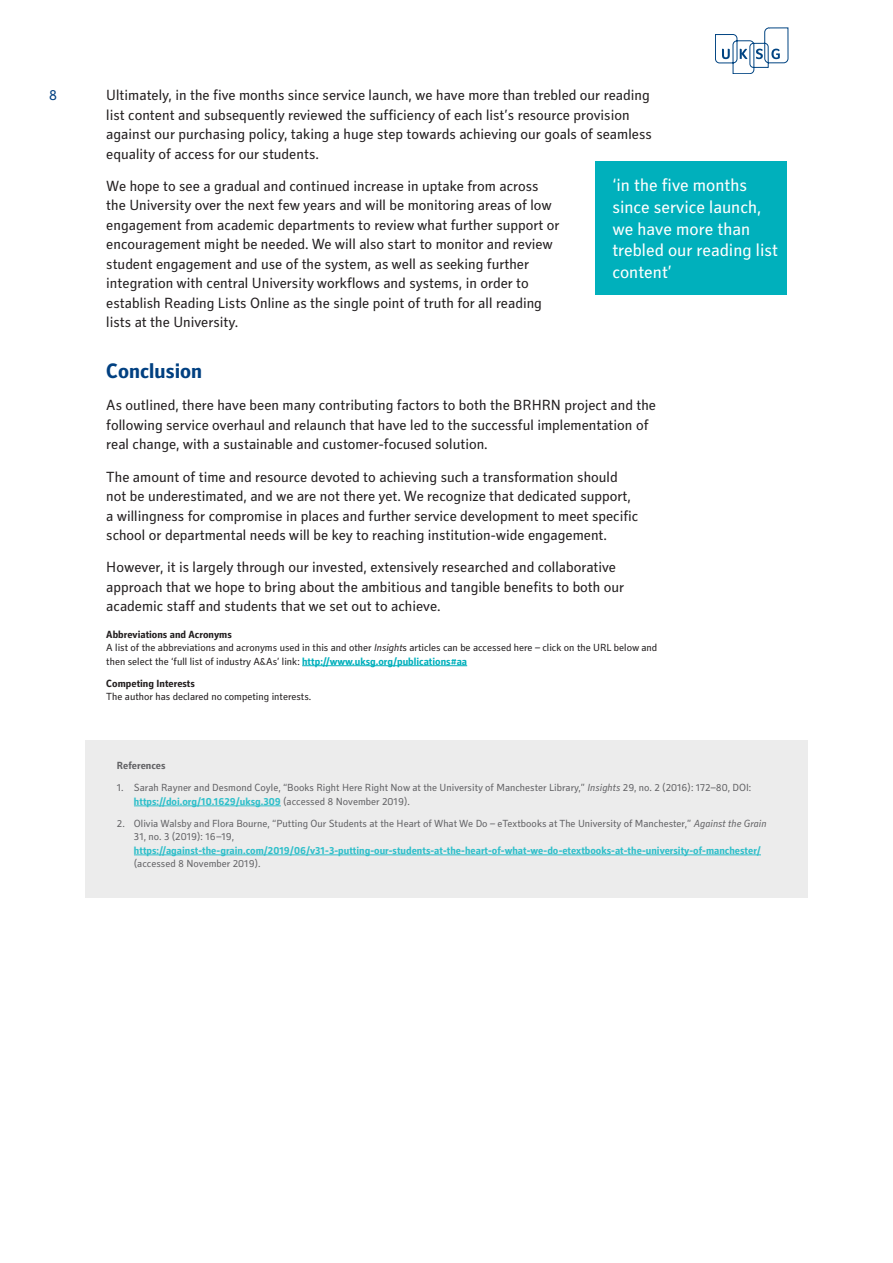
<style>
.page{position:relative;width:893px;height:1263px;background:#fff}
.page>*{position:absolute;margin:0;border:0;box-sizing:border-box;transform-origin:0 0}
.A-Style_Heading{font:700 21px "Secca Std";color:#014081}
.Stand_out_quote{font:18px/21.6px "Secca Std";color:#fff}
.Body{font:15px/19.5px "Secca Std";color:#231f20}
.t1{font:15px "Secca Std";color:#014081}
.Reference_List{font:10.5px/13.5px "Secca Std";color:#636366}
.Reference_List-2{font:10.5px/13.5px "Secca Std";color:#231f20}
.Reference_List-3{font:700 10.5px "Secca Std";color:#231f20}
.Reference_List-4{font:700 10.5px "Secca Std";color:#636366}
.s1{font-style:italic}
.s2{font-weight:700;color:#00b0bc}
.s3{font-weight:700;color:#2fbfca}
</style>
<div class="page">
<svg style="left:715px;top:28px;width:73px;height:46px"></svg>
<hr style="left:302px;top:665px;width:165px;height:1px;background:#00b0bc">
<div style="left:595px;top:161px;width:192px;height:134px;background:#00b0bc"></div>
<div style="left:85px;top:740px;width:723px;height:158px;background:#ececec"></div>
<hr style="left:134px;top:805px;width:147px;height:1px;background:#2fbfca">
<hr style="left:134px;top:855px;width:627px;height:1px;background:#2fbfca">
<p class="t1" style="left:49px;top:87px;width:10px">8</p>
<p class="Body" style="left:106px;top:86px;width:547px">Ultimately, in the five months since service launch, we have more than trebled our reading list content and subsequently reviewed the sufficiency of each list’s resource provision against our purchasing policy, taking a huge step towards achieving our goals of seamless equality of access for our students.</p>
<p class="Body" style="left:106px;top:177px;width:455px">We hope to see a gradual and continued increase in uptake from across the University over the next few years and will be monitoring areas of low engagement from academic departments to review what further support or encouragement might be needed. We will also start to monitor and review student engagement and use of the system, as well as seeking further integration with central University workflows and systems, in order to establish Reading Lists Online as the single point of truth for all reading lists at the University.</p>
<p class="A-Style_Heading" style="left:106px;top:359px;width:97px">Conclusion</p>
<p class="Body" style="left:106px;top:396px;width:551px">As outlined, there have been many contributing factors to both the BRHRN project and the following service overhaul and relaunch that have led to the successful implementation of real change, with a sustainable and customer-focused solution.</p>
<p class="Body" style="left:106px;top:467px;width:533px">The amount of time and resource devoted to achieving such a transformation should not be underestimated, and we are not there yet. We recognize that dedicated support, a willingness for compromise in places and further service development to meet specific school or departmental needs will be key to reaching institution-wide engagement.</p>
<p class="Body" style="left:106px;top:558px;width:519px">However, it is largely through our invested, extensively researched and collaborative approach that we hope to bring about the ambitious and tangible benefits to both our academic staff and students that we set out to achieve.</p>
<p class="Reference_List-3" style="left:106px;top:628px;width:127px">Abbreviations and Acronyms</p>
<p class="Reference_List-2" style="left:106px;top:641px;width:552px">A list of the abbreviations and acronyms used in this and other <span class="s1">Insight</span>s articles can be accessed here – click on the URL below and then select the ‘full list of industry A&amp;As’ link: <span class="s2">http://www.uksg.org/publications#aa</span></p>
<p class="Reference_List-3" style="left:106px;top:677px;width:90px">Competing Interests</p>
<p class="Reference_List-2" style="left:106px;top:690px;width:206px">The author has declared no competing interests.</p>
<p class="Stand_out_quote" style="left:612px;top:175px;width:167px">‘in the five months since service launch, we have more than trebled our reading list content’</p>
<p class="Reference_List-4" style="left:117px;top:760px;width:50px">References</p>
<p class="Reference_List" style="left:134px;top:781px;width:619px;text-indent:-17px">1. Sarah Rayner and Desmond Coyle, “Books Right Here Right Now at the University of Manchester Library,” <span class="s1">Insights</span> 29, no. 2 (2016): 172–80, DOI: <span class="s3">https://doi.org/10.1629/uksg.309</span> (accessed 8 November 2019).</p>
<p class="Reference_List" style="left:134px;top:817px;width:634px;text-indent:-17px">2. Olivia Walsby and Flora Bourne, “Putting Our Students at the Heart of What We Do – eTextbooks at The University of Manchester,” <span class="s1">Against the Grain </span>31, no. 3 (2019): 16–19, <span class="s3">https://against-the-grain.com/2019/06/v31-3-putting-our-students-at-the-heart-of-what-we-do-etextbooks-at-the-university-of-manchester/ </span>(accessed 8 November 2019).</p>
</div>
